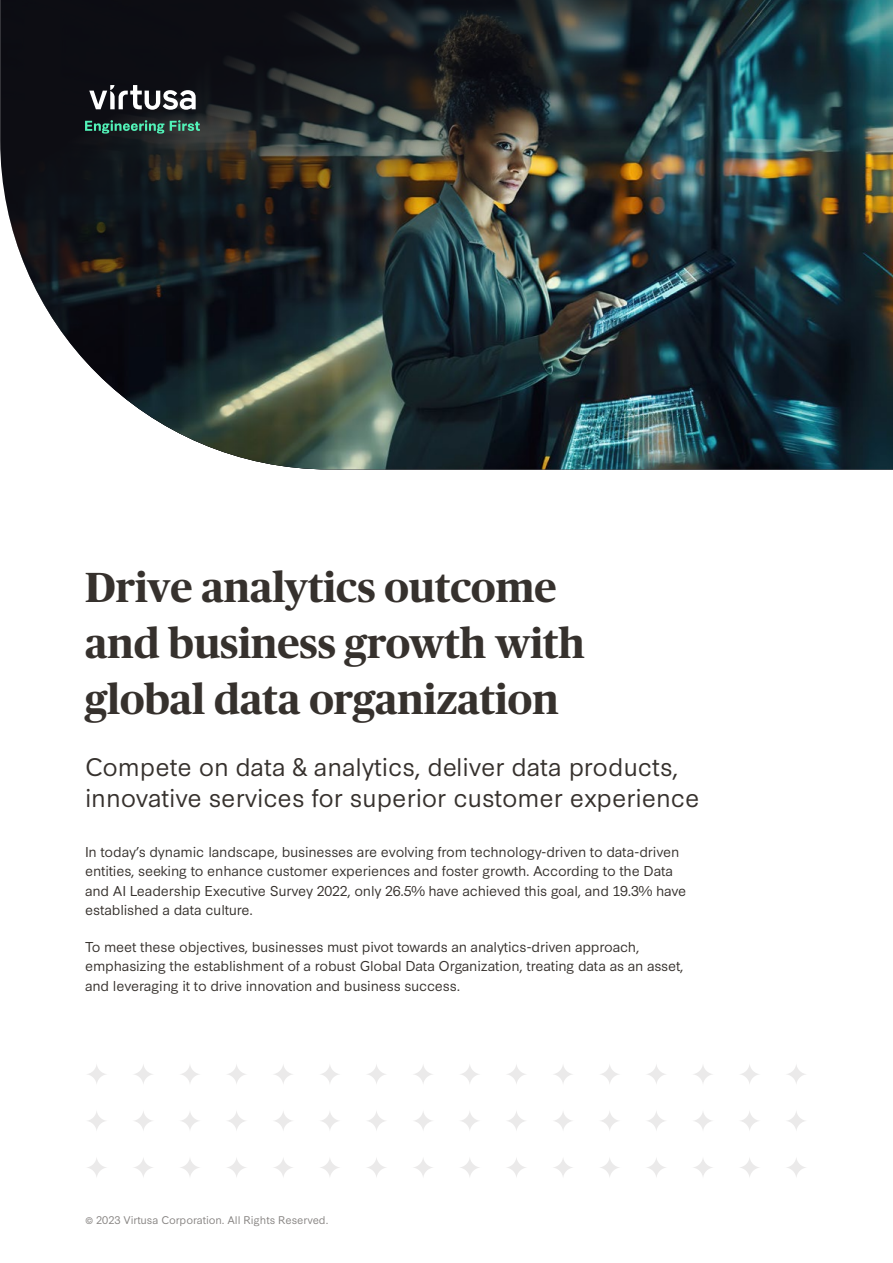
<style>
.page{position:relative;width:893px;height:1263px;background:#fff}
.page>*{position:absolute;margin:0;border:0;box-sizing:border-box;transform-origin:0 0}
.t1{font:700 42px/56.4px "Publico Headline";color:#36312d}
.t2{font:24px/31.5px "Synthese";letter-spacing:-.005em;color:#36312d}
.t3{font:13.5px/19.5px "Synthese";letter-spacing:-.015em;color:#36312d}
.t4{font:10.5px "Synthese";letter-spacing:-.005em;color:#868381}
</style>
<div class="page">
<img style="left:0;top:0;width:893px;height:469px">
<svg style="left:178px;top:1156px;width:24px;height:23px"></svg>
<svg style="left:178px;top:1109px;width:24px;height:23px"></svg>
<svg style="left:178px;top:1062px;width:24px;height:24px"></svg>
<svg style="left:85px;top:1062px;width:23px;height:24px"></svg>
<svg style="left:132px;top:1062px;width:23px;height:24px"></svg>
<svg style="left:132px;top:1109px;width:23px;height:23px"></svg>
<svg style="left:132px;top:1156px;width:23px;height:23px"></svg>
<svg style="left:272px;top:1062px;width:23px;height:24px"></svg>
<svg style="left:272px;top:1156px;width:23px;height:23px"></svg>
<svg style="left:272px;top:1109px;width:23px;height:23px"></svg>
<svg style="left:318px;top:1156px;width:24px;height:23px"></svg>
<svg style="left:225px;top:1156px;width:23px;height:23px"></svg>
<svg style="left:225px;top:1062px;width:23px;height:24px"></svg>
<svg style="left:225px;top:1109px;width:23px;height:23px"></svg>
<svg style="left:318px;top:1109px;width:24px;height:23px"></svg>
<svg style="left:785px;top:1062px;width:23px;height:24px"></svg>
<svg style="left:85px;top:1156px;width:23px;height:23px"></svg>
<svg style="left:85px;top:1109px;width:23px;height:23px"></svg>
<svg style="left:645px;top:1156px;width:23px;height:23px"></svg>
<svg style="left:645px;top:1109px;width:23px;height:23px"></svg>
<svg style="left:645px;top:1062px;width:23px;height:24px"></svg>
<svg style="left:598px;top:1062px;width:23px;height:24px"></svg>
<svg style="left:598px;top:1109px;width:23px;height:23px"></svg>
<svg style="left:598px;top:1156px;width:23px;height:23px"></svg>
<svg style="left:738px;top:1156px;width:23px;height:23px"></svg>
<svg style="left:738px;top:1062px;width:23px;height:24px"></svg>
<svg style="left:738px;top:1109px;width:23px;height:23px"></svg>
<svg style="left:785px;top:1109px;width:23px;height:23px"></svg>
<svg style="left:785px;top:1156px;width:23px;height:23px"></svg>
<svg style="left:691px;top:1109px;width:24px;height:23px"></svg>
<svg style="left:691px;top:1062px;width:24px;height:24px"></svg>
<svg style="left:691px;top:1156px;width:24px;height:23px"></svg>
<svg style="left:411px;top:1156px;width:24px;height:23px"></svg>
<svg style="left:411px;top:1109px;width:24px;height:23px"></svg>
<svg style="left:411px;top:1062px;width:24px;height:24px"></svg>
<svg style="left:318px;top:1062px;width:24px;height:24px"></svg>
<svg style="left:551px;top:1062px;width:24px;height:24px"></svg>
<svg style="left:365px;top:1062px;width:23px;height:24px"></svg>
<svg style="left:365px;top:1109px;width:23px;height:23px"></svg>
<svg style="left:365px;top:1156px;width:23px;height:23px"></svg>
<svg style="left:505px;top:1156px;width:23px;height:23px"></svg>
<svg style="left:505px;top:1109px;width:23px;height:23px"></svg>
<svg style="left:505px;top:1062px;width:23px;height:24px"></svg>
<svg style="left:551px;top:1156px;width:24px;height:23px"></svg>
<svg style="left:551px;top:1109px;width:24px;height:23px"></svg>
<svg style="left:458px;top:1109px;width:23px;height:23px"></svg>
<svg style="left:458px;top:1156px;width:23px;height:23px"></svg>
<svg style="left:458px;top:1062px;width:23px;height:24px"></svg>
<svg style="left:85px;top:120px;width:115px;height:14px;background:#306453"></svg>
<svg style="left:89px;top:85px;width:107px;height:25px"></svg>
<h1 class="t1" style="left:85px;top:556px;width:501px">Drive analytics outcome and business growth with global data organization</h1>
<h2 class="t2" style="left:85px;top:749px;width:616px">Compete on data &amp; analytics, deliver data products, innovative services for superior customer experience</h2>
<p class="t3" style="left:85px;top:840px;width:603px">In today’s dynamic landscape, businesses are evolving from technology-driven to data-driven entities, seeking to enhance customer experiences and foster growth. According to the Data and AI Leadership Executive Survey 2022, only 26.5% have achieved this goal, and 19.3% have established a data culture.</p>
<p class="t3" style="left:85px;top:935px;width:600px">To meet these objectives, businesses must pivot towards an analytics-driven approach, emphasizing the establishment of a robust Global Data Organization, treating data as an asset, and leveraging it to drive innovation and business success.</p>
<p class="t4" style="left:85px;top:1211px;width:245px">© 2023 Virtusa Corporation. All Rights Reserved.</p>
</div>
